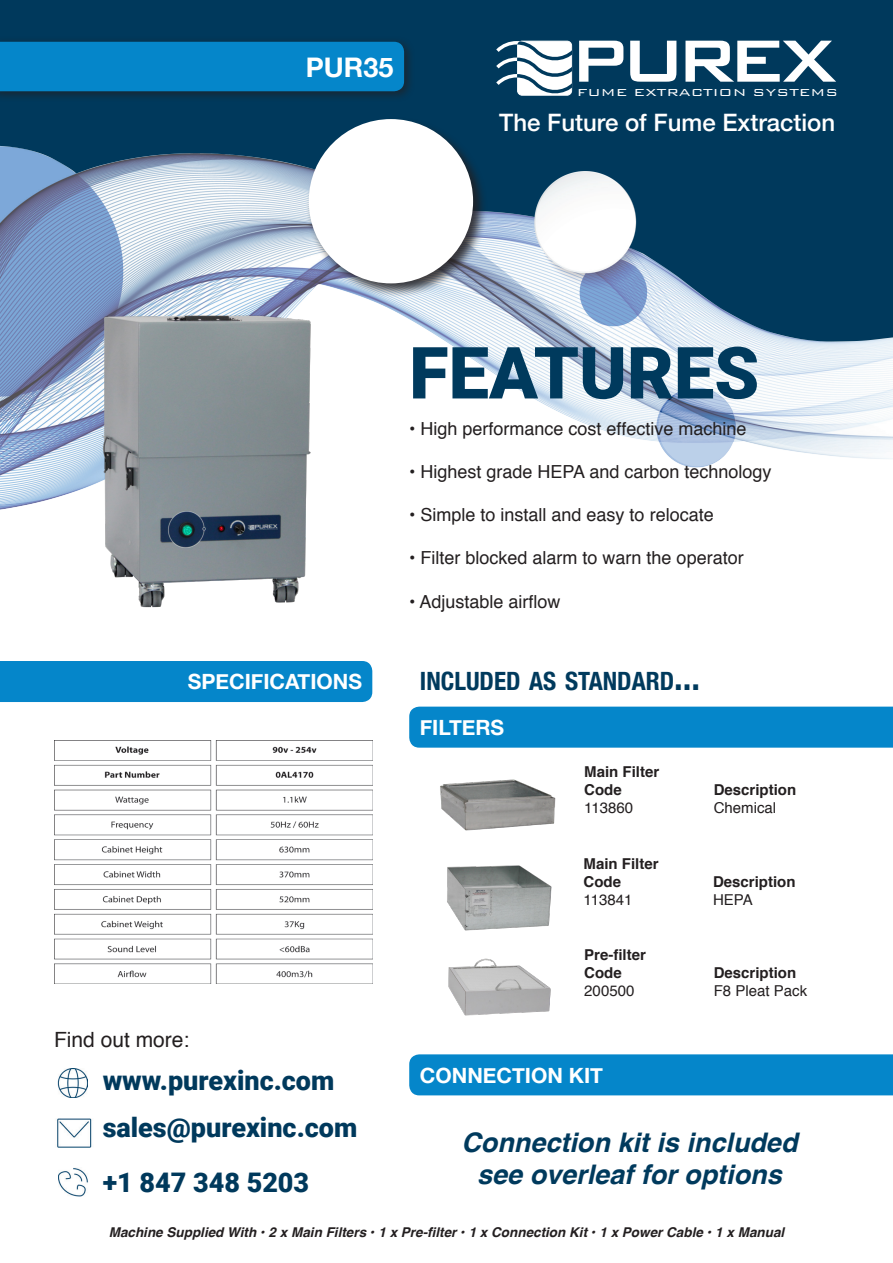
<style>
.page{position:relative;width:893px;height:1263px;background:#fff}
.page>*{position:absolute;margin:0;border:0;box-sizing:border-box;transform-origin:0 0}
.t1{font:500 79.5px "Bank Gothic";letter-spacing:-.125em;color:#fff}
.t2{font:900 72px "Roboto";color:#003a5d}
.t3{font:900 27px "Roboto";color:#00395c}
.t4{font:italic 700 27px/32.4px "Helvetica";color:#003a5d;text-align:center}
.t5{font:700 27px "Helvetica Neue";color:#fff}
.t6{font:700 condensed 25.2px "Helvetica Neue";color:#003a5d}
.t7{font:500 24px "Helvetica Neue";color:#fff}
.t8{font:700 21px "Helvetica Neue";color:#fff}
.t9{font:21px "Helvetica";color:#231f20}
.t10{font:18px "Helvetica";color:#231f20}
.t11{font:700 15px/18px "Helvetica";color:#231f20}
.t12{font:15px "Helvetica";color:#231f20}
.t13{font:italic 700 13.5px "Helvetica";color:#231f20}
.t14{font:300 13.5px "Bank Gothic";color:#fff;scale:1.22 1}
.s1{font-size:36px}
</style>
<div class="page">
<div style="left:0;top:0;width:893px;height:381px;background:#00395c"></div>
<div style="left:0;top:36px;width:416px;height:67px;background:#231f20;opacity:.75"></div>
<div style="left:0;top:42px;width:404px;height:49px;background:#0586ca"></div>
<img style="left:0;top:146px;width:893px;height:364px">
<img style="left:54px;top:294px;width:319px;height:314px">
<svg style="left:496px;top:41px;width:76px;height:55px"></svg>
<div style="left:306px;top:117px;width:181px;height:181px;background:#231f20;opacity:.85"></div>
<div style="left:309px;top:119px;width:164px;height:164px;background:#fff;border-radius:50%"></div>
<svg style="left:658px;top:388px;width:78px;height:78px;background:#9db4d6"></svg>
<div style="left:0;top:661px;width:372px;height:41px;background:#0586ca"></div>
<img style="left:54px;top:740px;width:318px;height:243px">
<div style="left:409px;top:707px;width:484px;height:41px;background:#0586ca"></div>
<img style="left:440px;top:779px;width:116px;height:52px">
<img style="left:447px;top:865px;width:105px;height:66px">
<img style="left:448px;top:958px;width:103px;height:58px">
<div style="left:409px;top:1054px;width:484px;height:41px;background:#0586ca"></div>
<img style="left:57px;top:1118px;width:35px;height:29px">
<img style="left:57px;top:1068px;width:31px;height:29px">
<img style="left:59px;top:1168px;width:29px;height:29px">
<h3 class="t5" style="left:306px;top:46px;width:89px">PUR35</h3>
<h1 class="t1" style="left:569px;top:-1px;width:269px">PUREX</h1>
<p class="t14" style="left:577px;top:82px;width:216px">FUME EXTRACTION SYSTEMS</p>
<h3 class="t7" style="left:499px;top:104px;width:338px">The Future of Fume Extraction</h3>
<p class="t8" style="left:188px;top:665px;width:176px">SPECIFICATIONS</p>
<p class="t9" style="left:54px;top:1023px;width:137px">Find out more:</p>
<h3 class="t3" style="left:103px;top:1061px;width:233px">www.purexinc.com</h3>
<h3 class="t3" style="left:103px;top:1109px;width:256px">sales@purexinc.com</h3>
<h3 class="t3" style="left:103px;top:1163px;width:208px">+1 847 348 5203</h3>
<h2 class="t2" style="left:409px;top:322px;width:352px">FEATURES</h2>
<p class="t10" style="left:409px;top:414px;width:339px">• High performance cost effective machine</p>
<p class="t10" style="left:409px;top:458px;width:364px">• Highest grade HEPA and carbon technology</p>
<p class="t10" style="left:409px;top:501px;width:306px">• Simple to install and easy to relocate</p>
<p class="t10" style="left:409px;top:544px;width:336px">• Filter blocked alarm to warn the operator</p>
<p class="t10" style="left:409px;top:587px;width:153px">• Adjustable airflow</p>
<h3 class="t6" style="left:420px;top:660px;width:282px">INCLUDED AS STANDARD<span class="s1">...</span></h3>
<p class="t8" style="left:420px;top:711px;width:86px">FILTERS</p>
<p class="t11" style="left:584px;top:763px;width:77px">Main Filter<br>Code</p>
<p class="t12" style="left:584px;top:796px;width:50px">113860</p>
<p class="t11" style="left:584px;top:855px;width:77px">Main Filter<br>Code</p>
<p class="t12" style="left:584px;top:888px;width:50px">113841</p>
<p class="t11" style="left:584px;top:946px;width:63px">Pre-filter<br>Code</p>
<p class="t12" style="left:584px;top:979px;width:52px">200500</p>
<p class="t8" style="left:420px;top:1059px;width:185px">CONNECTION KIT</p>
<p class="t11" style="left:714px;top:781px;width:84px">Description</p>
<p class="t12" style="left:714px;top:796px;width:64px">Chemical</p>
<p class="t11" style="left:713px;top:873px;width:84px">Description</p>
<p class="t12" style="left:713px;top:888px;width:41px">HEPA</p>
<p class="t11" style="left:714px;top:964px;width:84px">Description</p>
<p class="t12" style="left:714px;top:979px;width:95px">F8 Pleat Pack</p>
<h3 class="t4" style="left:461px;top:1126px;width:338px">Connection kit is included see overleaf for options</h3>
<p class="t13" style="left:109px;top:1221px;width:677px">Machine Supplied With • 2 x Main Filters • 1 x Pre-filter • 1 x Connection Kit • 1 x Power Cable • 1 x Manual</p>
</div>
